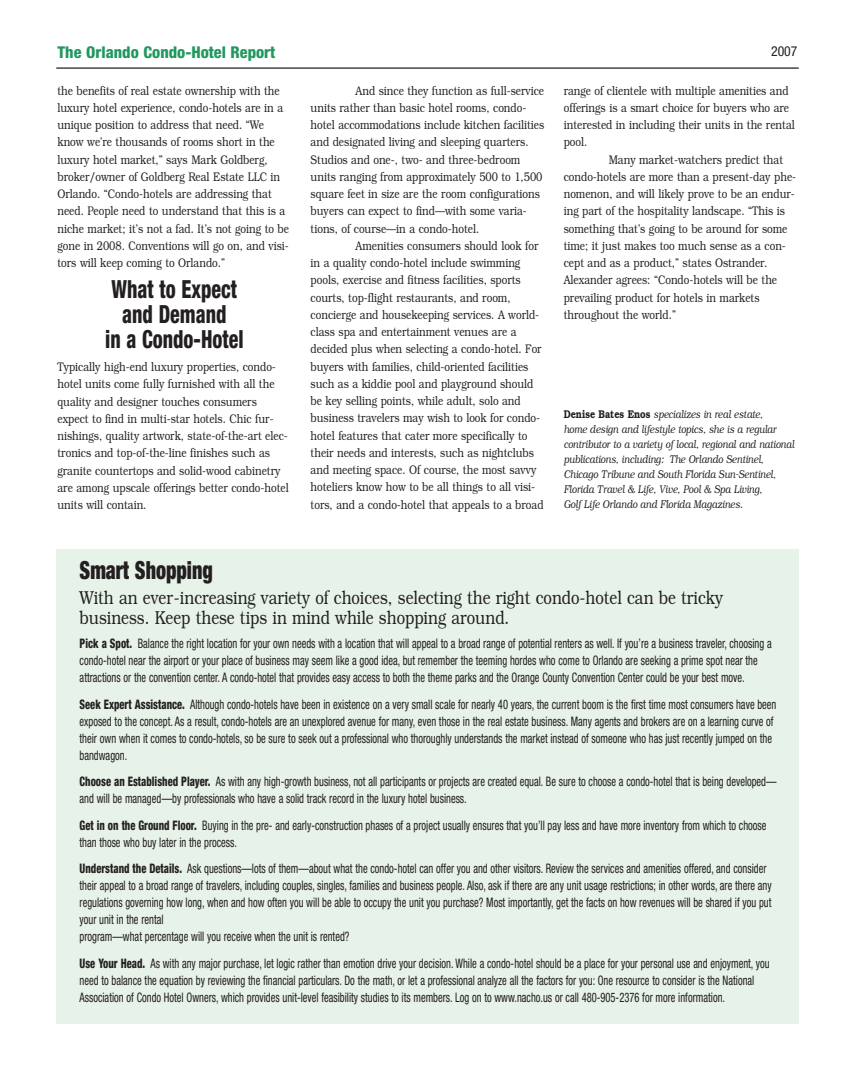
<style>
.page{position:relative;width:855px;height:1080px;background:#fff}
.page>*{position:absolute;margin:0;border:0;box-sizing:border-box;transform-origin:0 0}
.t1{font:800 condensed 25px/25px "Helvetica Neue";color:#231f20;text-align:center;scale:.8 1}
.t2{font:900 condensed 25px "Helvetica Neue";color:#231f20;scale:.8 1}
.t3{font:300 18.75px/20px "Bookman";color:#231f20;scale:.8 1}
.t4{font:800 condensed 16.25px "Helvetica Neue";color:#21985f}
.t5{font:condensed 13.75px "Helvetica Neue";color:#231f20}
.t6{font:condensed 13.12px/17px "Helvetica Neue";color:#231f20;scale:.8 1}
.t7{font:300 12.5px/17.2px "Bookman";color:#231f20;scale:.8 1}
.t8{font:italic 300 11.25px/15px "Bookman";color:#231f20;scale:.8 1}
.s1{font-weight:600;font-style:normal}
.s2{font-weight:800}
</style>
<div class="page">
<div style="left:56px;top:549px;width:743px;height:475px;background:#e7f2e8"></div>
<hr style="left:56px;top:67px;width:743px;height:2px;background:#231f20">
<p class="t4" style="left:58px;top:47px;width:219px">The Orlando Condo-Hotel Report</p>
<p class="t5" style="left:771px;top:46px;width:28px">2007</p>
<p class="t7" style="left:57px;top:82px;width:291px">the benefits of real estate ownership with the luxury hotel experience, condo-hotels are in a unique position to address that need. “We know we’re thousands of rooms short in the luxury hotel market,” says Mark Goldberg, broker/owner of Goldberg Real Estate LLC in Orlando. “Condo-hotels are addressing that need. People need to understand that this is a niche market; it’s not a fad. It’s not going to be gone in 2008. Conventions will go on, and visi&shy;tors will keep coming to Orlando.”</p>
<h1 class="t1" style="left:105px;top:279px;width:175px">What to Expect and Demand<br>in a Condo-Hotel</h1>
<p class="t7" style="left:57px;top:358px;width:291px">Typically high-end luxury properties, condo&shy;hotel units come fully furnished with all the quality and designer touches consumers expect to find in multi-star hotels. Chic fur&shy;nishings, quality artwork, state-of-the-art elec&shy;tronics and top-of-the-line finishes such as granite countertops and solid-wood cabinetry are among upscale offerings better condo-hotel units will contain.</p>
<p class="t7" style="left:564px;top:82px;width:290px">range of clientele with multiple amenities and offerings is a smart choice for buyers who are interested in including their units in the rental pool.</p>
<p class="t7" style="left:564px;top:151px;width:292px;text-indent:45px">Many market-watchers predict that condo-hotels are more than a present-day phe&shy;nomenon, and will likely prove to be an endur&shy;ing part of the hospitality landscape. “This is something that’s going to be around for some time; it just makes too much sense as a con&shy;cept and as a product,” states Ostrander.<br>Alexander agrees: “Condo-hotels will be the prevailing product for hotels in markets throughout the world.”</p>
<p class="t7" style="left:311px;top:82px;width:294px;text-indent:45px">And since they function as full-service units rather than basic hotel rooms, condo&shy;hotel accommodations include kitchen facilities and designated living and sleeping quarters.<br>Studios and one-, two- and three-bedroom units ranging from approximately 500 to 1,500 square feet in size are the room configurations buyers can expect to find—with some varia&shy;tions, of course—in a condo-hotel.</p>
<p class="t7" style="left:311px;top:237px;width:293px;text-indent:45px">Amenities consumers should look for in a quality condo-hotel include swimming pools, exercise and fitness facilities, sports courts, top-flight restaurants, and room, concierge and housekeeping services. A world&shy;class spa and entertainment venues are a decided plus when selecting a condo-hotel. For buyers with families, child-oriented facilities such as a kiddie pool and playground should be key selling points, while adult, solo and business travelers may wish to look for condo&shy;hotel features that cater more specifically to their needs and interests, such as nightclubs and meeting space. Of course, the most savvy hoteliers know how to be all things to all visi&shy;tors, and a condo-hotel that appeals to a broad</p>
<p class="t8" style="left:564px;top:407px;width:290px"><span class="s1">Denise Bates Enos</span> specializes in real estate,<br>home design and lifestyle topics, she is a regular contributor to a variety of local, regional and national publications, including: The Orlando Sentinel, Chicago Tribune and South Florida Sun-Sentinel, Florida Travel &amp; Life, Vive, Pool &amp; Spa Living,<br>Golf Life Orlando and Florida Magazines.</p>
<h1 class="t2" style="left:80px;top:561px;width:168px">Smart Shopping</h1>
<h2 class="t3" style="left:80px;top:587px;width:806px">With an ever-increasing variety of choices, selecting the right condo-hotel can be tricky business. Keep these tips in mind while shopping around.</h2>
<p class="t6" style="left:80px;top:636px;width:867px"><span class="s2">Pick a Spot.</span> Balance the right location for your own needs with a location that will appeal to a broad range of potential renters as well. If you’re a business traveler, choosing a condo-hotel near the airport or your place of business may seem like a good idea, but remember the teeming hordes who come to Orlando are seeking a prime spot near the attractions or the convention center. A condo-hotel that provides easy access to both the theme parks and the Orange County Convention Center could be your best move.</p>
<p class="t6" style="left:80px;top:697px;width:873px"><span class="s2">Seek Expert Assistance.</span> Although condo-hotels have been in existence on a very small scale for nearly 40 years, the current boom is the first time most consumers have been exposed to the concept. As a result, condo-hotels are an unexplored avenue for many, even those in the real estate business. Many agents and brokers are on a learning curve of their own when it comes to condo-hotels, so be sure to seek out a professional who thoroughly understands the market instead of someone who has just recently jumped on the bandwagon.</p>
<p class="t6" style="left:80px;top:774px;width:873px"><span class="s2">Choose an Established Player.</span> As with any high-growth business, not all participants or projects are created equal. Be sure to choose a condo-hotel that is being developed— and will be managed—by professionals who have a solid track record in the luxury hotel business.</p>
<p class="t6" style="left:80px;top:818px;width:860px"><span class="s2">Get in on the Ground Floor.</span> Buying in the pre- and early-construction phases of a project usually ensures that you’ll pay less and have more inventory from which to choose than those who buy later in the process.</p>
<p class="t6" style="left:80px;top:861px;width:867px"><span class="s2">Understand the Details.</span> Ask questions—lots of them—about what the condo-hotel can offer you and other visitors. Review the services and amenities offered, and consider their appeal to a broad range of travelers, including couples, singles, families and business people. Also, ask if there are any unit usage restrictions; in other words, are there any regulations governing how long, when and how often you will be able to occupy the unit you purchase? Most importantly, get the facts on how revenues will be shared if you put your unit in the rental<br>program—what percentage will you receive when the unit is rented?</p>
<p class="t6" style="left:80px;top:956px;width:864px"><span class="s2">Use Your Head.</span> As with any major purchase, let logic rather than emotion drive your decision. While a condo-hotel should be a place for your personal use and enjoyment, you need to balance the equation by reviewing the financial particulars. Do the math, or let a professional analyze all the factors for you: One resource to consider is the National<br>Association of Condo Hotel Owners, which provides unit-level feasibility studies to its members. Log on to www.nacho.us or call 480-905-2376 for more information.</p>
</div>
